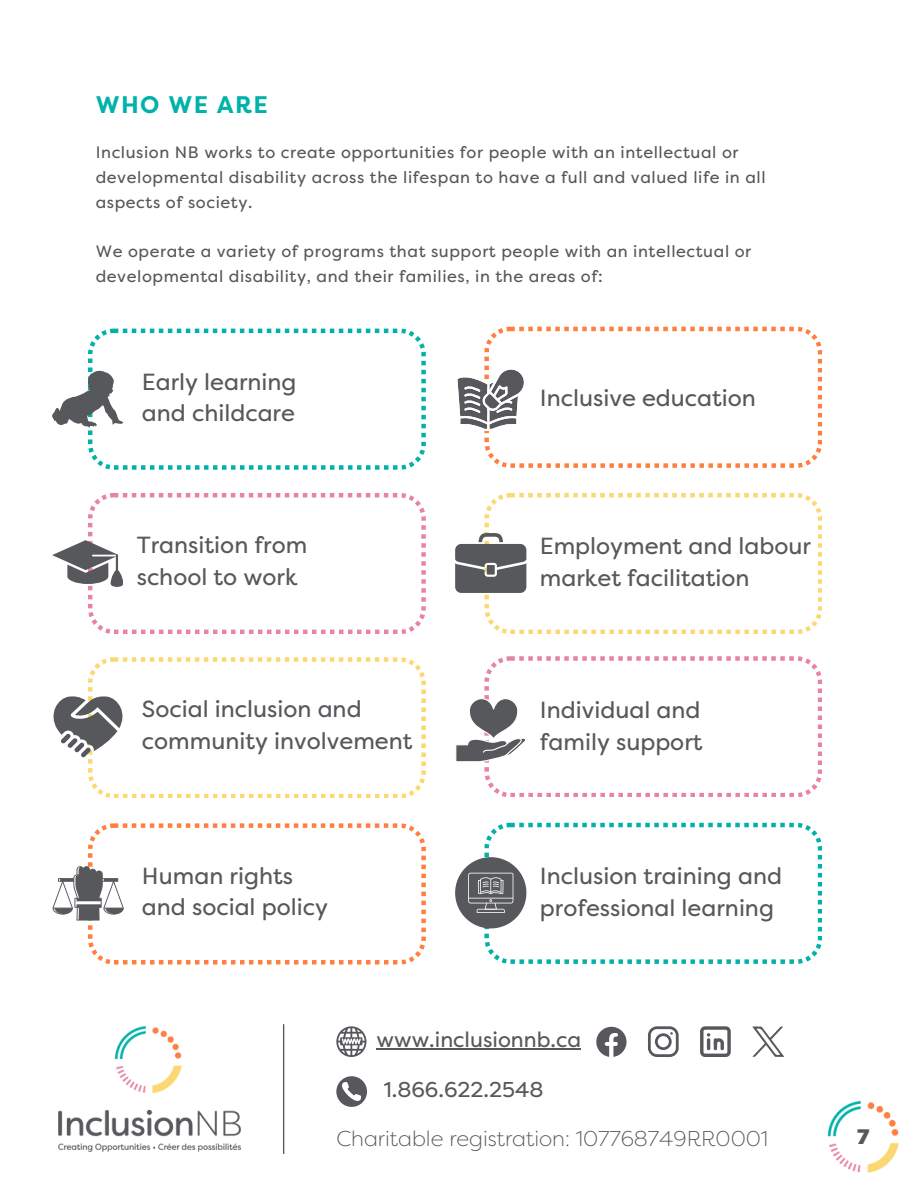
<style>
.page{position:relative;width:918px;height:1188px;background:#fff}
.page>*{position:absolute;margin:0;border:0;box-sizing:border-box;transform-origin:0 0}
.t1{font:700 24px "Filson Pro";letter-spacing:.06em;color:#00b2a9}
.t2{font:23.25px/31.5px "Filson Pro";color:#57585c}
.t3{font:300 21.45px "Filson Pro";color:#57585c}
.t4{font:21.45px "Filson Pro";color:#57585c}
.t5{font:900 21px "Filson Pro";color:#57585c}
.t6{font:16.5px/24.8px "Filson Pro";letter-spacing:.035em;color:#57585c}
</style>
<div class="page">
<svg style="left:88px;top:329px;width:337px;height:140px"></svg>
<svg style="left:484px;top:327px;width:338px;height:140px"></svg>
<svg style="left:88px;top:493px;width:337px;height:141px"></svg>
<svg style="left:484px;top:493px;width:338px;height:141px"></svg>
<svg style="left:88px;top:657px;width:337px;height:141px"></svg>
<svg style="left:484px;top:656px;width:338px;height:141px"></svg>
<svg style="left:88px;top:823px;width:337px;height:141px"></svg>
<svg style="left:484px;top:823px;width:338px;height:140px"></svg>
<svg style="left:52px;top:371px;width:72px;height:56px"></svg>
<svg style="left:52px;top:540px;width:71px;height:47px"></svg>
<svg style="left:455px;top:533px;width:71px;height:60px"></svg>
<div style="left:487px;top:565px;width:8px;height:10px;background:#57585c"></div>
<svg style="left:53px;top:695px;width:70px;height:62px"></svg>
<svg style="left:52px;top:866px;width:71px;height:54px"></svg>
<svg style="left:455px;top:857px;width:71px;height:71px"></svg>
<svg style="left:457px;top:367px;width:69px;height:64px"></svg>
<svg style="left:456px;top:692px;width:70px;height:70px"></svg>
<img style="left:59px;top:1026px;width:181px;height:125px">
<hr style="left:376px;top:1048px;width:205px;height:2px;background:#57585c">
<svg style="left:752px;top:1026px;width:32px;height:31px"></svg>
<svg style="left:596px;top:1027px;width:31px;height:30px"></svg>
<svg style="left:648px;top:1026px;width:31px;height:31px"></svg>
<svg style="left:700px;top:1026px;width:31px;height:31px"></svg>
<svg style="left:336px;top:1026px;width:30px;height:31px"></svg>
<div style="left:336px;top:1076px;width:31px;height:31px;background:#57585c;border-radius:50%"></div>
<svg style="left:342px;top:1082px;width:20px;height:19px"></svg>
<hr style="left:283px;top:1024px;width:1px;height:130px;background:#57585c">
<img style="left:827px;top:1101px;width:72px;height:72px">
<h2 class="t1" style="left:96px;top:91px;width:173px">WHO WE ARE</h2>
<p class="t6" style="left:96px;top:141px;width:671px">Inclusion NB works to create opportunities for people with an intellectual or developmental disability across the lifespan to have a full and valued life in all aspects of society.</p>
<h2 class="t6" style="left:96px;top:240px;width:657px">We operate a variety of programs that support people with an intellectual or developmental disability, and their families, in the areas of:</h2>
<p class="t2" style="left:142px;top:366px;width:156px">Early learning and childcare</p>
<h1 class="t2" style="left:137px;top:530px;width:172px">Transition from school to work</h1>
<p class="t2" style="left:142px;top:694px;width:272px">Social inclusion and community involvement</p>
<p class="t2" style="left:142px;top:860px;width:187px">Human rights and social policy</p>
<h2 class="t2" style="left:540px;top:382px;width:218px">Inclusive education</h2>
<p class="t2" style="left:540px;top:531px;width:273px">Employment and labour market facilitation</p>
<h2 class="t2" style="left:540px;top:695px;width:164px">Individual and family support</h2>
<p class="t2" style="left:540px;top:861px;width:244px">Inclusion training and professional learning</p>
<p class="t4" style="left:376px;top:1027px;width:206px">www.inclusionnb.ca</p>
<h2 class="t4" style="left:384px;top:1077px;width:161px">1.866.622.2548</h2>
<p class="t3" style="left:336px;top:1126px;width:433px">Charitable registration: 107768749RR0001</p>
<p class="t5" style="left:857px;top:1125px;width:14px">7</p>
</div>
